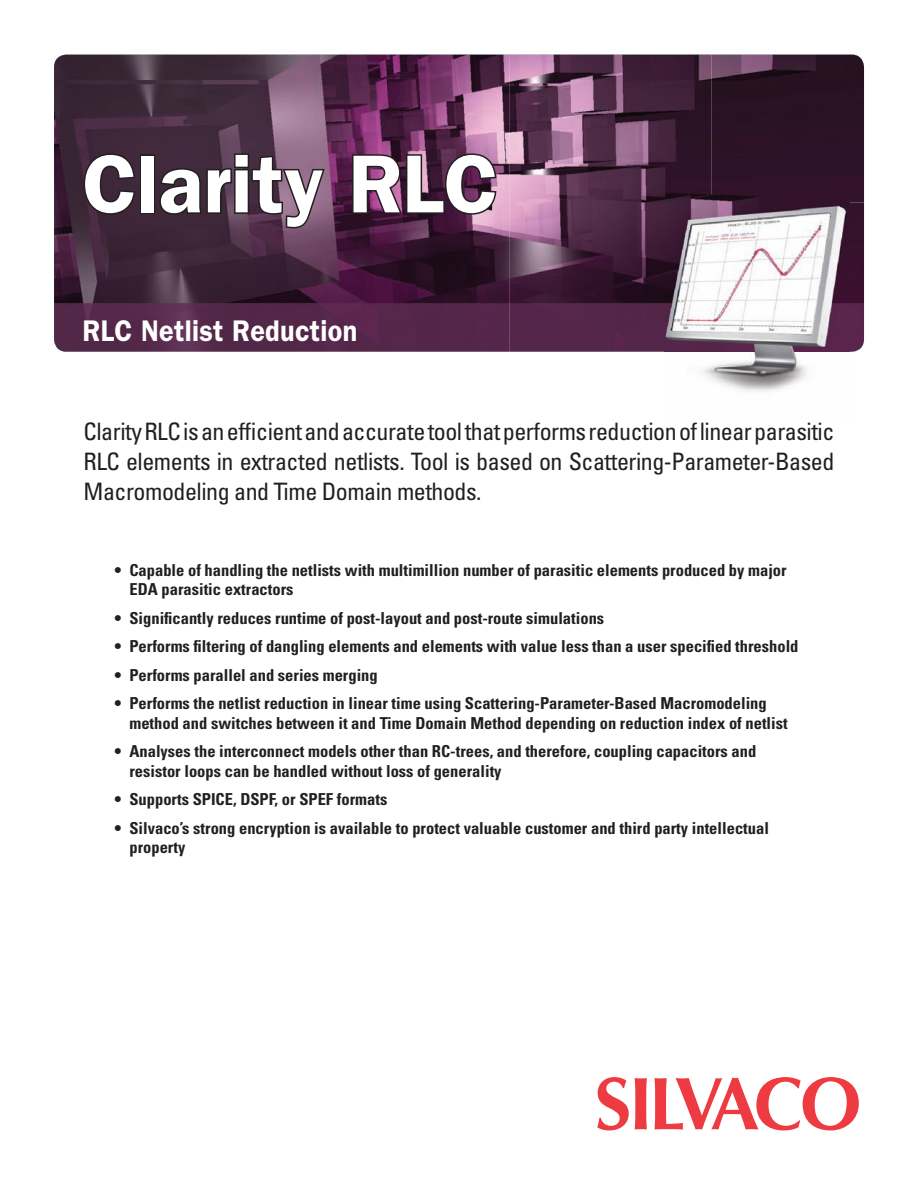
<style>
.page{position:relative;width:918px;height:1188px;background:#fff}
.page>*{position:absolute;margin:0;border:0;box-sizing:border-box;transform-origin:0 0}
.t1{font:600 82.5px "Franklin Gothic";color:#fff}
.t2{font:600 30px "Franklin Gothic";letter-spacing:.01em;color:#fff;scale:.9 1}
.t3{font:condensed 24px/30px "Univers";letter-spacing:-.02em;color:#231f20;text-align:justify}
.t4{font:700 condensed 16.5px/19.5px "Univers";color:#231f20}
</style>
<div class="page">
<img style="left:54px;top:55px;width:455px;height:297px">
<img style="left:509px;top:55px;width:203px;height:297px">
<img style="left:712px;top:55px;width:152px;height:148px">
<img style="left:849px;top:203px;width:15px;height:149px">
<svg style="left:597px;top:1077px;width:32px;height:53px"></svg>
<svg style="left:635px;top:1078px;width:12px;height:52px"></svg>
<svg style="left:655px;top:1077px;width:203px;height:53px"></svg>
<img style="left:702px;top:352px;width:105px;height:40px">
<img style="left:664px;top:194px;width:185px;height:158px">
<svg style="left:82px;top:152px;width:55px;height:64px;background:#392534"></svg>
<div style="left:140px;top:154px;width:15px;height:60px;border:3px solid #231f20"></div>
<svg style="left:158px;top:152px;width:168px;height:78px;background:#51394b"></svg>
<svg style="left:351px;top:152px;width:147px;height:64px;background:#5d3452"></svg>
<h1 class="t1" style="left:83px;top:135px;width:417px">Clarity RLC</h1>
<h2 class="t2" style="left:83px;top:313px;width:307px">RLC Netlist Reduction</h2>
<h3 class="t3" style="left:84px;top:416px;width:752px">Clarity RLC is an efficient and accurate tool that performs reduction of linear parasitic RLC elements in extracted netlists. Tool is based on Scattering-Parameter-Based Macromodeling and Time Domain methods.</h3>
<p class="t4" style="left:129px;top:560px;width:659px;text-indent:-15px">• Capable of handling the netlists with multimillion number of parasitic elements produced by major<br>EDA parasitic extractors</p>
<p class="t4" style="left:114px;top:608px;width:491px">• Significantly reduces runtime of post-layout and post-route simulations</p>
<p class="t4" style="left:114px;top:636px;width:686px">• Performs filtering of dangling elements and elements with value less than a user specified threshold</p>
<p class="t4" style="left:114px;top:665px;width:265px">• Performs parallel and series merging</p>
<p class="t4" style="left:129px;top:693px;width:660px;text-indent:-15px">• Performs the netlist reduction in linear time using Scattering-Parameter-Based Macromodeling method and switches between it and Time Domain Method depending on reduction index of netlist</p>
<p class="t4" style="left:129px;top:741px;width:628px;text-indent:-15px">• Analyses the interconnect models other than RC-trees, and therefore, coupling capacitors and resistor loops can be handled without loss of generality</p>
<p class="t4" style="left:114px;top:789px;width:274px">• Supports SPICE, DSPF, or SPEF formats</p>
<p class="t4" style="left:129px;top:818px;width:641px;text-indent:-15px">• Silvaco’s strong encryption is available to protect valuable customer and third party intellectual property</p>
</div>
